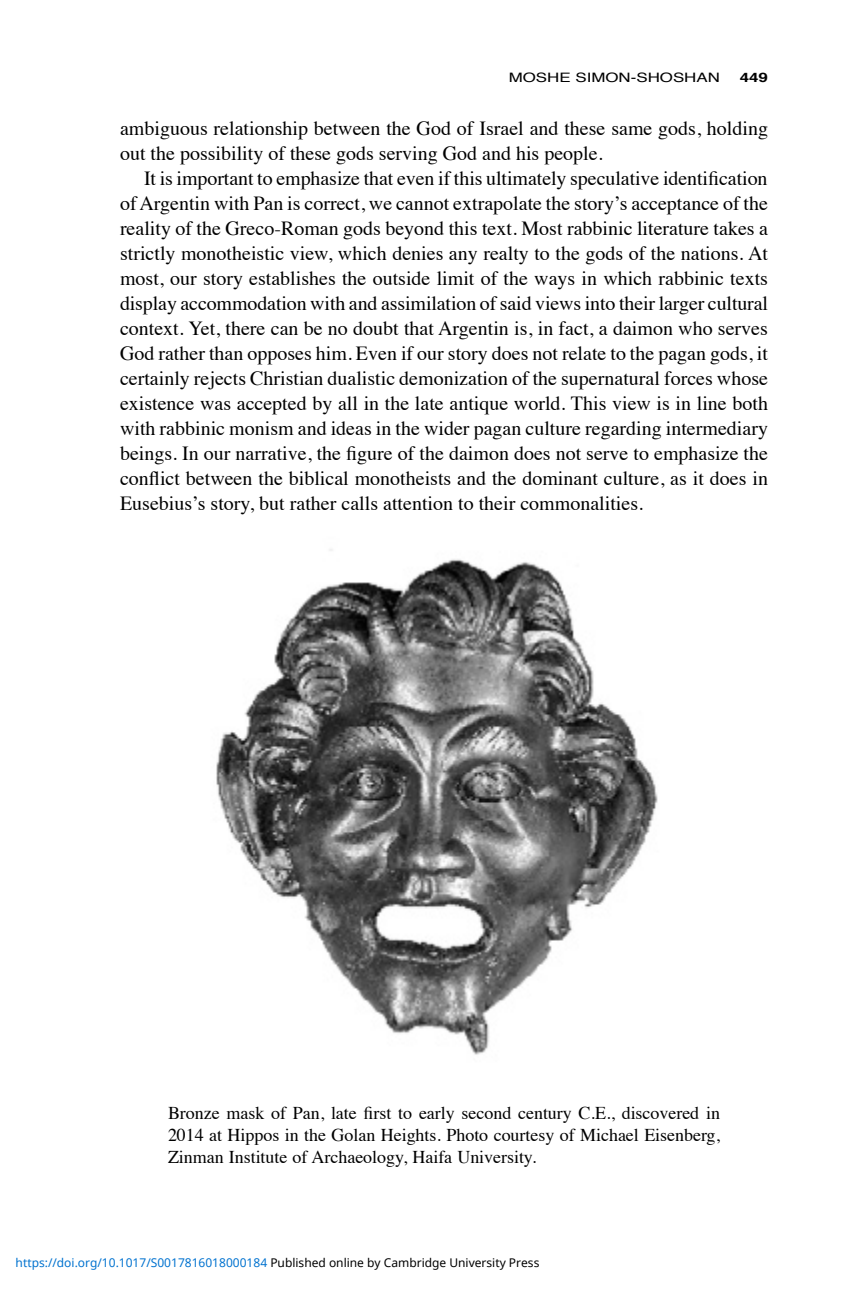
<style>
.page{position:relative;width:864px;height:1296px;background:#fff}
.page>*{position:absolute;margin:0;border:0;box-sizing:border-box;transform-origin:0 0}
.t1{font:20px/25px "Times";color:#000}
.t2{font:18px/22px "Times";letter-spacing:-.005em;color:#000;text-align:justify}
.t3{font:13px "Helvetica";color:#000;scale:1.3 1}
.t4{font:700 13px "Helvetica";color:#000;scale:1.3 1}
.t5{font:12px "Noto Sans";color:#0172cf}
.s1{color:#000}
</style>
<div class="page">
<img style="left:216px;top:549px;width:442px;height:506px">
<p class="t3" style="left:509px;top:67px;width:164px">MOSHE SIMON-SHOSHAN</p>
<p class="t4" style="left:740px;top:67px;width:23px">449</p>
<p class="t1" style="left:120px;top:114px;width:650px">ambiguous relationship between the God of Israel and these same gods, holding out the possibility of these gods serving God and his people.</p>
<p class="t1" style="left:120px;top:164px;width:650px;text-align:justify;text-indent:24px">It is important to emphasize that even if this ultimately speculative identification of Argentin with Pan is correct, we cannot extrapolate the story’s acceptance of the reality of the Greco-Roman gods beyond this text. Most rabbinic literature takes a strictly monotheistic view, which denies any realty to the gods of the nations. At most, our story establishes the outside limit of the ways in which rabbinic texts display accommodation with and assimilation of said views into their larger cultural context. Yet, there can be no doubt that Argentin is, in fact, a daimon who serves God rather than opposes him. Even if our story does not relate to the pagan gods, it certainly rejects Christian dualistic demonization of the supernatural forces whose existence was accepted by all in the late antique world. This view is in line both with rabbinic monism and ideas in the wider pagan culture regarding intermediary beings. In our narrative, the figure of the daimon does not serve to emphasize the conflict between the biblical monotheists and the dominant culture, as it does in Eusebius’s story, but rather calls attention to their commonalities.</p>
<p class="t2" style="left:168px;top:1100px;width:554px">Bronze mask of Pan, late first to early second century C.E., discovered in 2014 at Hippos in the Golan Heights. Photo courtesy of Michael Eisenberg, Zinman Institute of Archaeology, Haifa University.</p>
<p class="t5" style="left:16px;top:1255px;width:525px">https://doi.org/10.1017/S0017816018000184 <span class="s1">Published online by Cambridge University Press</span></p>
</div>
